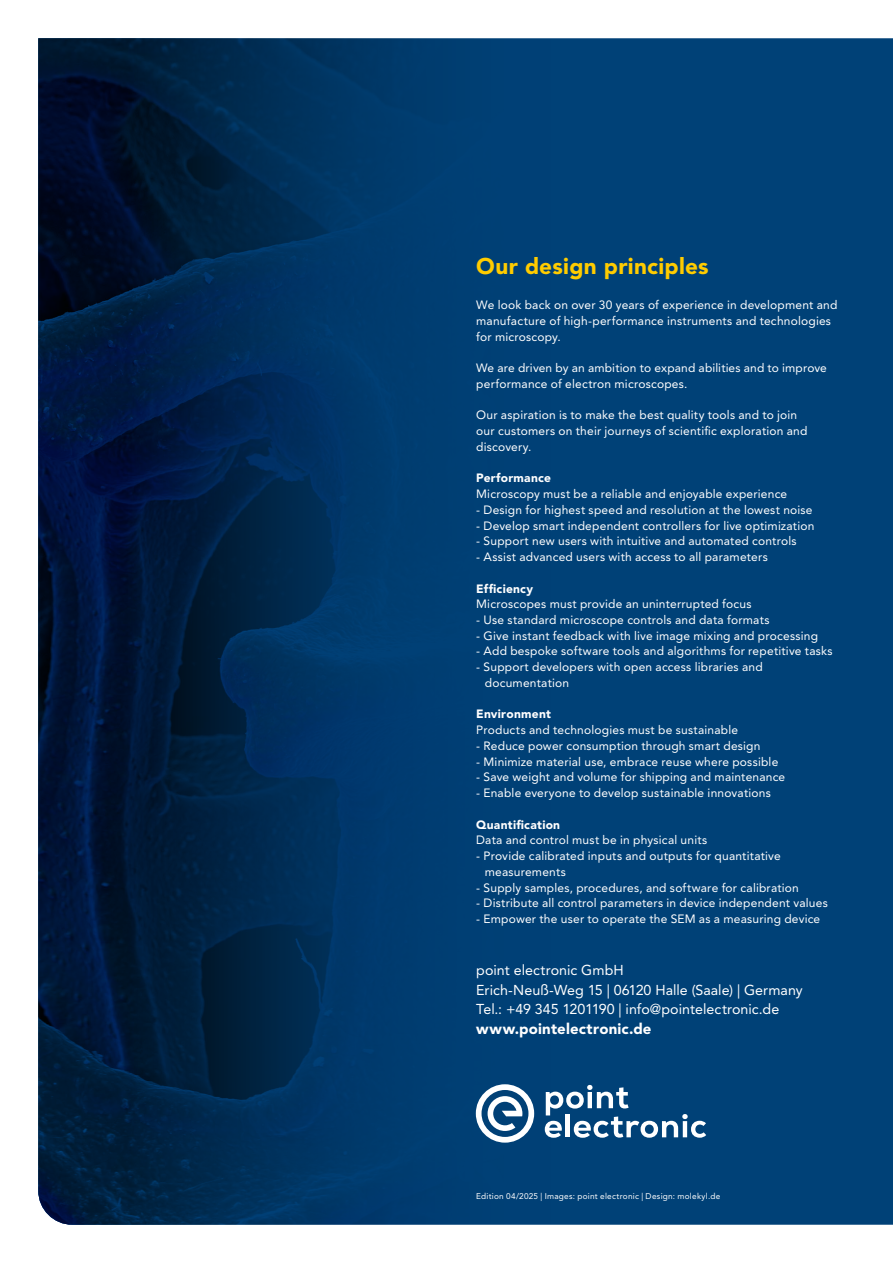
<style>
.page{position:relative;width:893px;height:1263px;background:#fff}
.page>*{position:absolute;margin:0;border:0;box-sizing:border-box;transform-origin:0 0}
.t1{font:900 22.5px "Avenir LT Pro";letter-spacing:.01em;color:#fc0}
.t2{font:900 15px "Avenir LT Pro";letter-spacing:.01em;color:#fff}
.t3{font:14.25px/19.5px "Avenir LT Pro";letter-spacing:.005em;color:#fff}
.t4{font:12px/15.8px "Avenir LT Pro";letter-spacing:.015em;color:#fff}
.t5{font:900 12px "Avenir LT Pro";letter-spacing:.02em;color:#fff}
.t6{font:8.25px "Avenir LT Pro";letter-spacing:.03em;color:#fff}
</style>
<div class="page">
<div style="left:551px;top:38px;width:342px;height:1187px;background:#004177"></div>
<img style="left:38px;top:38px;width:513px;height:1187px">
<svg style="left:545px;top:1085px;width:161px;height:53px"></svg>
<svg style="left:476px;top:1084px;width:58px;height:58px"></svg>
<h1 class="t1" style="left:476px;top:252px;width:234px">Our design principles</h1>
<p class="t4" style="left:476px;top:297px;width:363px">We look back on over 30 years of experience in development and manufacture of high-performance instruments and technologies for microscopy.</p>
<p class="t4" style="left:476px;top:360px;width:352px">We are driven by an ambition to expand abilities and to improve performance of electron microscopes.</p>
<p class="t4" style="left:476px;top:407px;width:333px">Our aspiration is to make the best quality tools and to join our customers on their journeys of scientific exploration and discovery.</p>
<p class="t5" style="left:476px;top:471px;width:76px">Performance</p>
<p class="t4" style="left:476px;top:486px;width:313px">Microscopy must be a reliable and enjoyable experience</p>
<p class="t4" style="left:476px;top:502px;width:338px">- Design for highest speed and resolution at the lowest noise</p>
<p class="t4" style="left:476px;top:517px;width:340px">- Develop smart independent controllers for live optimization</p>
<p class="t4" style="left:476px;top:533px;width:322px">- Support new users with intuitive and automated controls</p>
<p class="t4" style="left:476px;top:549px;width:293px">- Assist advanced users with access to all parameters</p>
<p class="t5" style="left:476px;top:581px;width:58px">Efficiency</p>
<p class="t4" style="left:476px;top:596px;width:277px">Microscopes must provide an uninterrupted focus</p>
<p class="t4" style="left:476px;top:612px;width:295px">- Use standard microscope controls and data formats</p>
<p class="t4" style="left:476px;top:628px;width:343px">- Give instant feedback with live image mixing and processing</p>
<p class="t4" style="left:476px;top:643px;width:358px">- Add bespoke software tools and algorithms for repetitive tasks</p>
<p class="t4" style="left:485px;top:659px;width:279px;text-indent:-9px">- Support developers with open access libraries and documentation</p>
<p class="t5" style="left:476px;top:707px;width:76px">Environment</p>
<p class="t4" style="left:476px;top:722px;width:263px">Products and technologies must be sustainable</p>
<p class="t4" style="left:476px;top:738px;width:286px">- Reduce power consumption through smart design</p>
<p class="t4" style="left:476px;top:754px;width:304px">- Minimize material use, embrace reuse where possible</p>
<p class="t4" style="left:476px;top:769px;width:310px">- Save weight and volume for shipping and maintenance</p>
<p class="t4" style="left:476px;top:785px;width:296px">- Enable everyone to develop sustainable innovations</p>
<p class="t5" style="left:476px;top:817px;width:85px">Quantification</p>
<p class="t4" style="left:476px;top:832px;width:232px">Data and control must be in physical units</p>
<p class="t4" style="left:485px;top:848px;width:297px;text-indent:-9px">- Provide calibrated inputs and outputs for quantitative measurements</p>
<p class="t4" style="left:476px;top:879px;width:324px">- Supply samples, procedures, and software for calibration</p>
<p class="t4" style="left:476px;top:895px;width:353px">- Distribute all control parameters in device independent values</p>
<p class="t4" style="left:476px;top:911px;width:346px">- Empower the user to operate the SEM as a measuring device</p>
<p class="t3" style="left:476px;top:961px;width:328px">point electronic GmbH<br>Erich-Neuß-Weg 15 | 06120 Halle (Saale) | Germany<br>Tel.: +49 345 1201190 | info@pointelectronic.de</p>
<p class="t2" style="left:476px;top:1020px;width:177px">www.pointelectronic.de</p>
<p class="t6" style="left:476px;top:1191px;width:246px">Edition 04/2025 | Images: point electronic | Design: molekyl.de</p>
</div>
